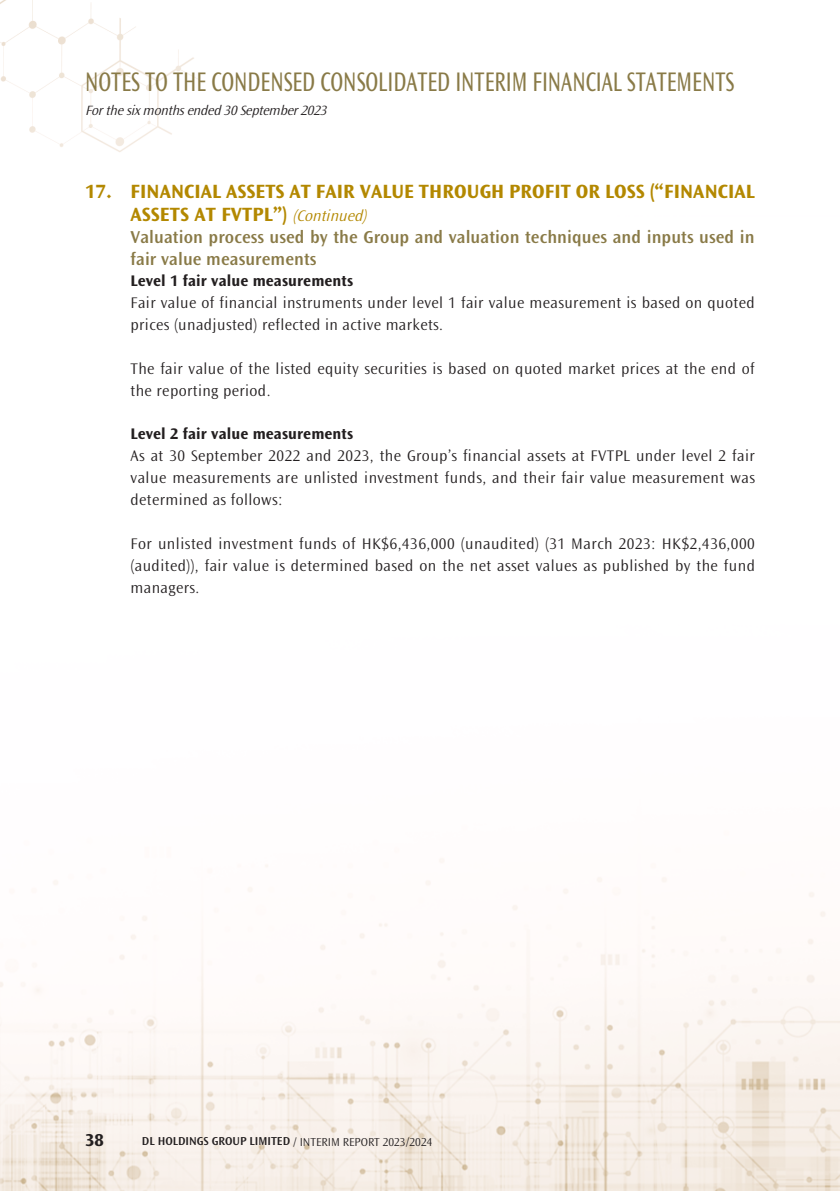
<style>
.page{position:relative;width:840px;height:1191px;background:#fff}
.page>*{position:absolute;margin:0;border:0;box-sizing:border-box;transform-origin:0 0}
.t1{font:28px "Ocean Sans Std";color:#897a47;scale:.75 1}
.t2{font:700 20px/23px "Ocean Sans Std";letter-spacing:.005em;color:#b38800}
.t3{font:600 18px/22px "Ocean Sans Std";letter-spacing:.005em;color:#897a47}
.t4{font:700 18px "Ocean Sans Std";color:#231f20}
.t5{font:300 16px/22px "Ocean Sans Std";letter-spacing:.025em;color:#231f20}
.t6{font:700 16px "Ocean Sans Std";letter-spacing:.005em;color:#231f20}
.t7{font:italic 300 14px "Ocean Sans Std";color:#231f20}
.t8{font:300 12px "Ocean Sans Std";color:#231f20}
.s1{font-weight:300;font-style:italic;font-size:16px}
.s2{font-weight:600}
</style>
<div class="page">
<img style="left:0;top:0;width:839px;height:1191px">
<h1 class="t1" style="left:85px;top:66px;width:866px">NOTES TO THE CONDENSED CONSOLIDATED INTERIM FINANCIAL STATEMENTS</h1>
<p class="t7" style="left:85px;top:103px;width:246px">Forthesixmonthsended30September2023</p>
<p class="t2" style="left:130px;top:180px;width:625px;text-indent:-45px">17. FINANCIAL ASSETS AT FAIR VALUE THROUGH PROFIT OR LOSS (“FINANCIAL<br>ASSETS AT FVTPL”) <span class="s1">(Continued)</span></p>
<p class="t3" style="left:130px;top:226px;width:625px">Valuation process used by the Group and valuation techniques and inputs used in fair value measurements</p>
<p class="t6" style="left:130px;top:272px;width:224px">Level 1 fair value measurements</p>
<p class="t5" style="left:130px;top:292px;width:625px">Fair value of financial instruments under level 1 fair value measurement is based on quoted prices (unadjusted) reflected in active markets.</p>
<p class="t5" style="left:130px;top:358px;width:625px">The fair value of the listed equity securities is based on quoted market prices at the end of the reporting period.</p>
<p class="t6" style="left:130px;top:425px;width:224px">Level 2 fair value measurements</p>
<p class="t5" style="left:130px;top:445px;width:625px;text-align:justify">As at 30 September 2022 and 2023, the Group’s financial assets at FVTPL under level 2 fair value measurements are unlisted investment funds, and their fair value measurement was determined as follows:</p>
<p class="t5" style="left:130px;top:533px;width:625px;text-align:justify">For unlisted investment funds of HK$6,436,000 (unaudited) (31 March 2023: HK$2,436,000 (audited)), fair value is determined based on the net asset values as published by the fund managers.</p>
<p class="t4" style="left:85px;top:1130px;width:20px">38</p>
<p class="t8" style="left:142px;top:1135px;width:292px"><span class="s2">DL HOLDINGS GROUP LIMITED</span> / INTERIM REPORT 2023/2024</p>
</div>
